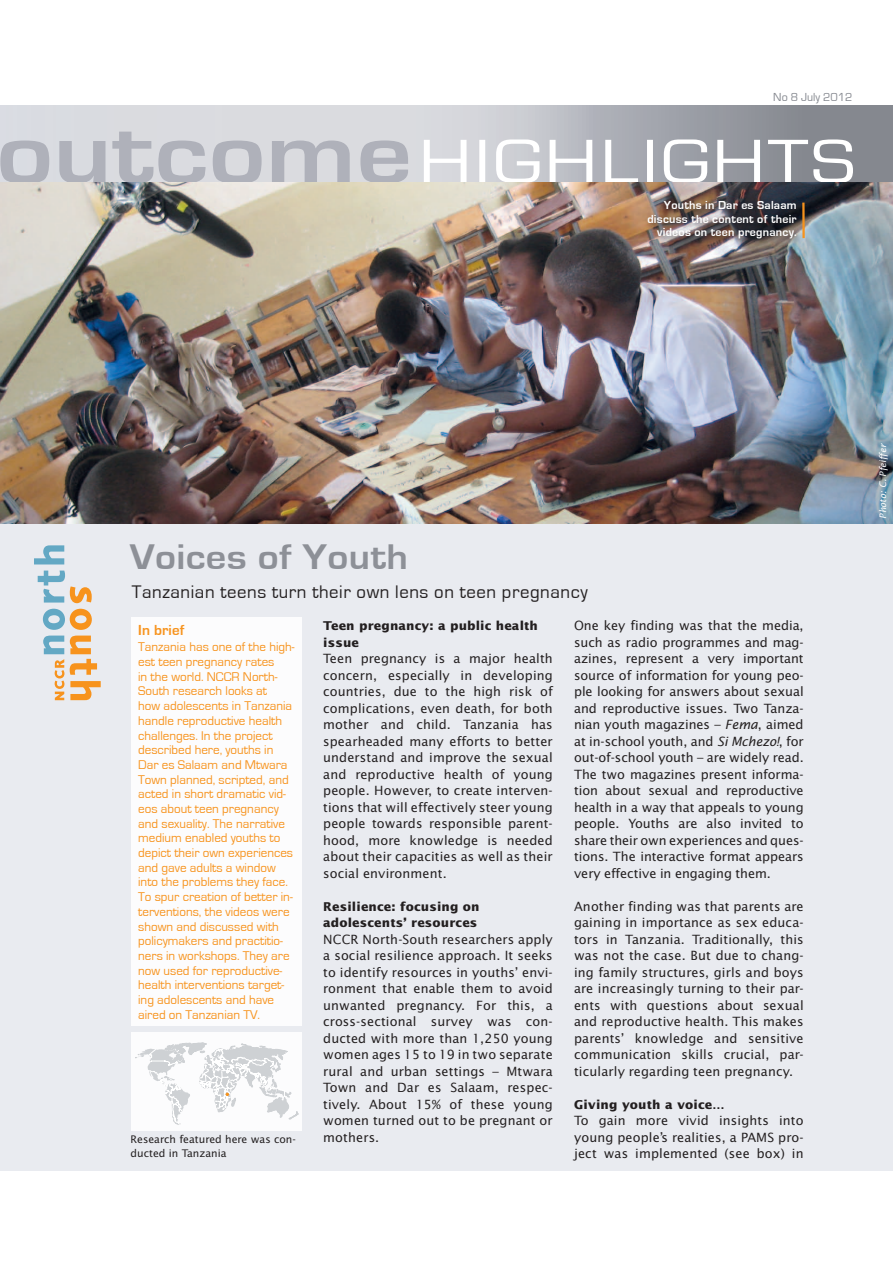
<style>
.page{position:relative;width:893px;height:1263px;background:#fff}
.page>*{position:absolute;margin:0;border:0;box-sizing:border-box;transform-origin:0 0}
.t1{font:700 36.75px "Eurostile";letter-spacing:.01em;color:#8d9097;scale:1.1 1}
.t2{font:18.75px "Eurostile";letter-spacing:.03em;color:#231f20}
.t3{font:700 15px "Eurostile";letter-spacing:.01em;color:#f7931d}
.t4{font:13.05px/14.7px "Eurostile";color:#f7931d}
.t5{font:12.75px/16.5px "Lucida Sans Std";letter-spacing:.01em;color:#231f20;text-align:justify}
.t6{font:700 12.15px/16.5px "Lucida Sans Std";letter-spacing:.01em;color:#231f20}
.t7{font:700 12px/13.5px "Eurostile";letter-spacing:.02em;color:#fff;text-align:right}
.t8{font:12px "Eurostile";color:#85888f}
.t9{font:10.5px/13.5px "Lucida Sans Std";color:#231f20}
.t10{font:italic 9px "Lucida Sans Std";color:#fff}
.s1{font-style:italic}
</style>
<div class="page">
<div style="left:0;top:185px;width:893px;height:986px;background:#e9ebf0"></div>
<svg style="left:34px;top:545px;width:30px;height:19px"></svg>
<svg style="left:43px;top:609px;width:58px;height:91px"></svg>
<svg style="left:38px;top:571px;width:54px;height:32px"></svg>
<svg style="left:0;top:106px;width:893px;height:77px"></svg>
<div style="left:132px;top:617px;width:170px;height:409px;background:#fcfcfd"></div>
<svg style="left:0;top:132px;width:408px;height:51px"></svg>
<svg style="left:424px;top:139px;width:429px;height:44px"></svg>
<img style="left:0;top:183px;width:893px;height:340px">
<div style="left:645px;top:198px;width:160px;height:49px;background:#231f20;opacity:.8"></div>
<div style="left:132px;top:1033px;width:170px;height:98px;background:#fcfcfd"></div>
<svg style="left:135px;top:1043px;width:163px;height:82px"></svg>
<p class="t8" style="left:773px;top:90px;width:81px">No 8 July 2012</p>
<p class="t7" style="left:647px;top:199px;width:151px">Youths in Dar es Salaam discuss the content of their videos on teen pregnancy.</p>
<h1 class="t1" style="left:130px;top:537px;width:255px">Voices of Youth</h1>
<h2 class="t2" style="left:132px;top:582px;width:457px">Tanzanian teens turn their own lens on teen pregnancy</h2>
<p class="t3" style="left:138px;top:621px;width:48px">In brief</p>
<p class="t4" style="left:138px;top:640px;width:158px">Tanzania has one of the high&shy;est teen pregnancy rates<br>in the world. NCCR North-<br>South research looks at<br>how adolescents in Tanzania handle reproductive health challenges. In the project described here, youths in<br>Dar es Salaam and Mtwara<br>Town planned, scripted, and acted in short dramatic vid&shy;eos about teen pregnancy and sexuality. The narrative medium enabled youths to depict their own experiences and gave adults a window into the problems they face.<br>To spur creation of better in&shy;terventions, the videos were shown and discussed with policymakers and practitio&shy;ners in workshops. They are now used for reproductive&shy;health interventions target&shy;ing adolescents and have aired on Tanzanian TV.</p>
<p class="t9" style="left:131px;top:1133px;width:167px">Research featured here was con&shy;ducted in Tanzania</p>
<p class="t6" style="left:323px;top:618px;width:216px">Teen pregnancy: a public health issue</p>
<p class="t5" style="left:323px;top:650px;width:231px">Teen pregnancy is a major health concern, especially in developing countries, due to the high risk of complications, even death, for both mother and child. Tanzania has spearheaded many efforts to better understand and improve the sexual and reproductive health of young people. However, to create interven&shy;tions that will effectively steer young people towards responsible parent&shy;hood, more knowledge is needed about their capacities as well as their social environment.</p>
<p class="t6" style="left:323px;top:898px;width:158px">Resilience: focusing on adolescents’ resources</p>
<p class="t5" style="left:323px;top:931px;width:231px">NCCR North-South researchers apply a social resilience approach. It seeks to identify resources in youths’ envi&shy;ronment that enable them to avoid unwanted pregnancy. For this, a cross-sectional survey was con&shy;ducted with more than 1,250 young women ages 15 to 19 in two separate rural and urban settings – Mtwara Town and Dar es Salaam, respec&shy;tively. About 15% of these young women turned out to be pregnant or mothers.</p>
<p class="t5" style="left:574px;top:617px;width:231px">One key finding was that the media, such as radio programmes and mag&shy;azines, represent a very important source of information for young peo&shy;ple looking for answers about sexual and reproductive issues. Two Tanza&shy;nian youth magazines – <span class="s1">Fema</span>, aimed at in-school youth, and <span class="s1">Si Mchezo!</span>, for out-of-school youth – are widely read.<br>The two magazines present informa&shy;tion about sexual and reproductive health in a way that appeals to young people. Youths are also invited to share their own experiences and ques&shy;tions. The interactive format appears very effective in engaging them.</p>
<p class="t5" style="left:574px;top:898px;width:231px">Another finding was that parents are gaining in importance as sex educa&shy;tors in Tanzania. Traditionally, this was not the case. But due to chang&shy;ing family structures, girls and boys are increasingly turning to their par&shy;ents with questions about sexual and reproductive health. This makes parents’ knowledge and sensitive communication skills crucial, par&shy;ticularly regarding teen pregnancy.</p>
<p class="t6" style="left:574px;top:1096px;width:152px">Giving youth a voice…</p>
<p class="t5" style="left:574px;top:1112px;width:231px">To gain more vivid insights into young people’s realities, a PAMS pro&shy;ject was implemented (see box) in</p>
<p class="t10" style="left:878px;top:519px;width:77px;rotate:-90deg">Photo: C. Pfeiffer</p>
</div>
